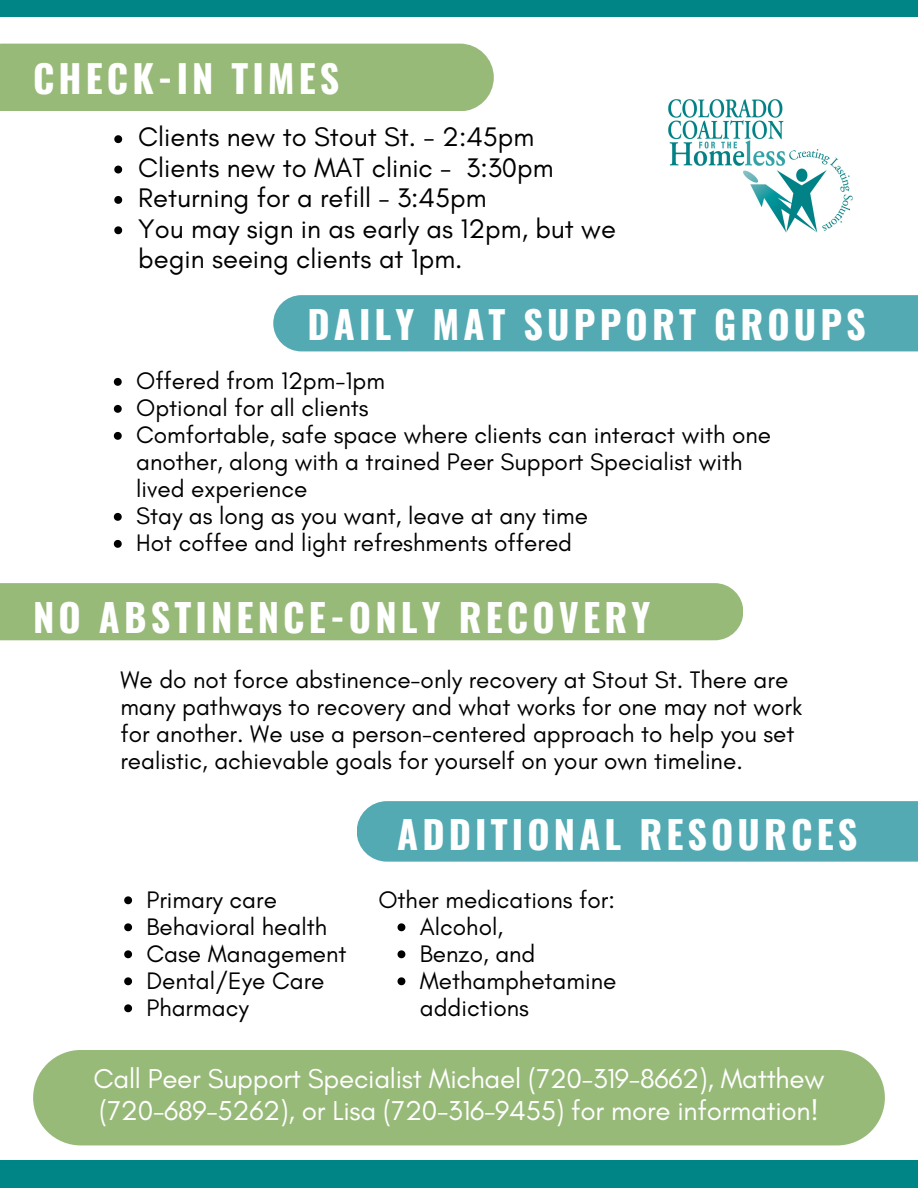
<style>
.page{position:relative;width:918px;height:1188px;background:#008586}
.page>*{position:absolute;margin:0;border:0;box-sizing:border-box;transform-origin:0 0}
.t1{font:700 38.1px "Oswald";letter-spacing:.11em;color:#fff}
.t2{font:700 37.95px "Oswald";letter-spacing:.11em;color:#fff}
.t3{font:27.75px/31.5px "Glacial Indifference";letter-spacing:-.01em;color:#fff}
.t4{font:27.3px/30.3px "Glacial Indifference";color:#000}
.t5{font:24.3px/27px "Glacial Indifference";color:#000}
</style>
<div class="page">
<div style="left:0;top:18px;width:918px;height:1142px;background:#fff"></div>
<svg style="left:114px;top:135px;width:8px;height:8px"></svg>
<svg style="left:114px;top:166px;width:8px;height:7px"></svg>
<svg style="left:114px;top:196px;width:8px;height:8px"></svg>
<svg style="left:114px;top:226px;width:8px;height:8px"></svg>
<div style="left:273px;top:295px;width:645px;height:56px;background:#53aab3"></div>
<svg style="left:114px;top:378px;width:8px;height:8px"></svg>
<svg style="left:114px;top:405px;width:8px;height:8px"></svg>
<svg style="left:114px;top:432px;width:8px;height:8px"></svg>
<svg style="left:114px;top:513px;width:8px;height:8px"></svg>
<svg style="left:114px;top:540px;width:8px;height:8px"></svg>
<div style="left:0;top:583px;width:743px;height:57px;background:#98ba79"></div>
<div style="left:0;top:44px;width:494px;height:67px;background:#98ba79"></div>
<div style="left:357px;top:801px;width:561px;height:61px;background:#53aab3"></div>
<svg style="left:124px;top:896px;width:8px;height:8px"></svg>
<svg style="left:124px;top:923px;width:8px;height:8px"></svg>
<svg style="left:124px;top:950px;width:8px;height:8px"></svg>
<svg style="left:124px;top:977px;width:8px;height:8px"></svg>
<svg style="left:124px;top:1004px;width:8px;height:8px"></svg>
<svg style="left:398px;top:923px;width:7px;height:8px"></svg>
<svg style="left:398px;top:950px;width:7px;height:8px"></svg>
<svg style="left:398px;top:977px;width:7px;height:8px"></svg>
<div style="left:33px;top:1050px;width:852px;height:95px;background:#98ba79"></div>
<img style="left:668px;top:100px;width:185px;height:133px">
<p class="t2" style="left:33px;top:49px;width:308px">CHECK-IN TIMES</p>
<p class="t4" style="left:138px;top:122px;width:398px">Clients new to Stout St. - 2:45pm</p>
<p class="t4" style="left:138px;top:152px;width:417px">Clients new to MAT clinic - 3:30pm</p>
<p class="t4" style="left:138px;top:183px;width:350px">Returning for a refill - 3:45pm</p>
<p class="t4" style="left:138px;top:213px;width:479px">You may sign in as early as 12pm, but we begin seeing clients at 1pm.</p>
<p class="t1" style="left:307px;top:295px;width:560px">DAILY MAT SUPPORT GROUPS</p>
<p class="t5" style="left:136px;top:367px;width:250px">Offered from 12pm-1pm</p>
<p class="t5" style="left:136px;top:394px;width:234px">Optional for all clients</p>
<p class="t5" style="left:136px;top:421px;width:636px">Comfortable, safe space where clients can interact with one another, along with a trained Peer Support Specialist with lived experience</p>
<p class="t5" style="left:136px;top:502px;width:453px">Stay as long as you want, leave at any time</p>
<p class="t5" style="left:136px;top:529px;width:438px">Hot coffee and light refreshments offered</p>
<p class="t1" style="left:33px;top:587px;width:619px">NO ABSTINENCE-ONLY RECOVERY</p>
<p class="t5" style="left:120px;top:666px;width:684px">We do not force abstinence-only recovery at Stout St. There are many pathways to recovery and what works for one may not work for another. We use a person-centered approach to help you set realistic, achievable goals for yourself on your own timeline.</p>
<p class="t5" style="left:146px;top:886px;width:132px">Primary care</p>
<p class="t5" style="left:146px;top:913px;width:182px">Behavioral health</p>
<p class="t5" style="left:146px;top:940px;width:202px">Case Management</p>
<p class="t5" style="left:146px;top:967px;width:180px">Dental/Eye Care</p>
<p class="t5" style="left:146px;top:994px;width:104px">Pharmacy</p>
<p class="t1" style="left:397px;top:805px;width:462px">ADDITIONAL RESOURCES</p>
<p class="t5" style="left:378px;top:886px;width:238px">Other medications for:</p>
<p class="t5" style="left:420px;top:913px;width:85px">Alcohol,</p>
<p class="t5" style="left:420px;top:940px;width:117px">Benzo, and</p>
<p class="t5" style="left:420px;top:967px;width:198px">Methamphetamine addictions</p>
<p class="t3" style="left:94px;top:1063px;width:733px">Call Peer Support Specialist Michael (720-319-8662), Matthew (720-689-5262), or Lisa (720-316-9455) for more information!</p>
</div>
